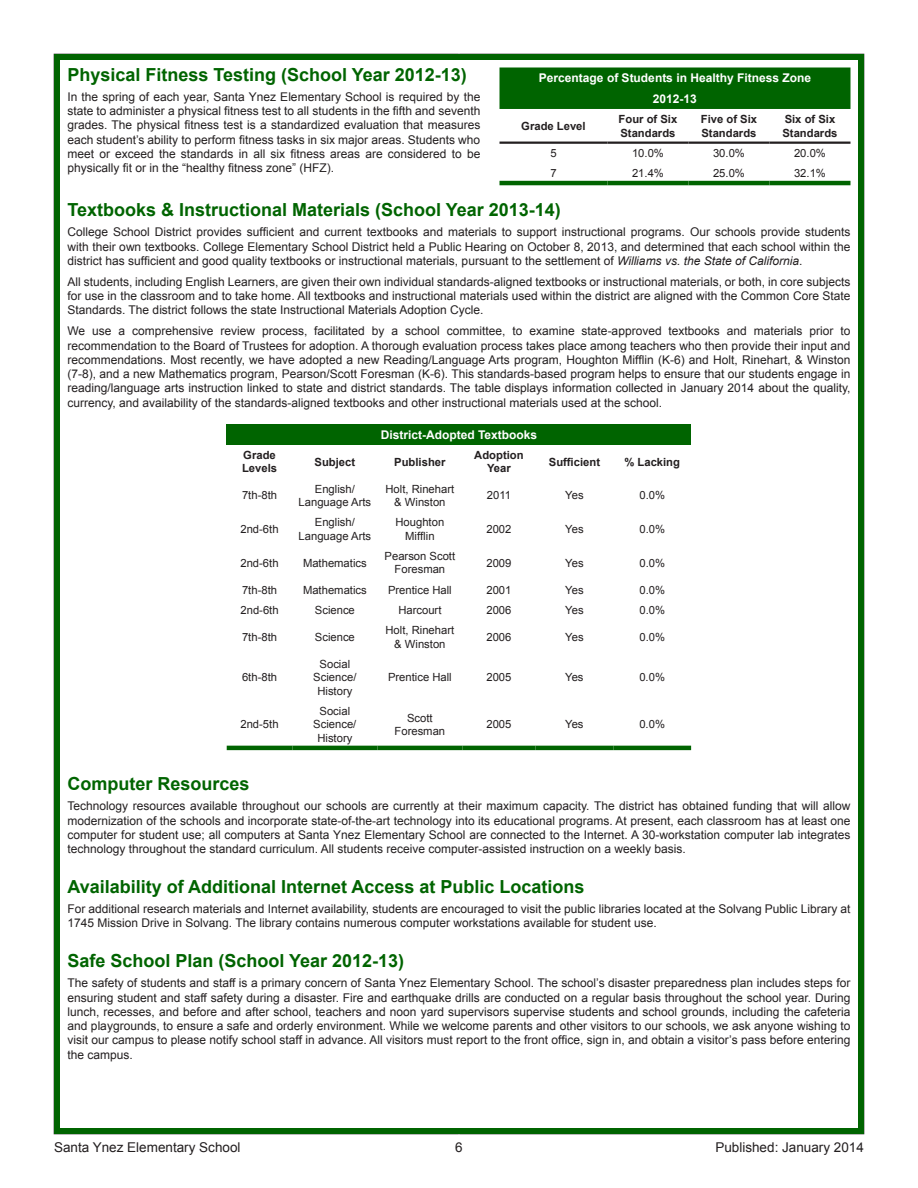
<style>
.page{position:relative;width:918px;height:1188px;background:#fff}
.page>*{position:absolute;margin:0;border:0;box-sizing:border-box;transform-origin:0 0}
.Element_Header{font:700 18px "Arial";color:#006400}
.t1{font:13.5px "Arial";color:#231f20}
.Body_Text_-_Left_Jus{font:12px/14.2px "Arial";color:#231f20;text-align:justify}
.t2{font:700 12px/20.7px "Arial";color:#fff;text-align:center}
.t3{font:11.25px/13.5px "Arial";color:#231f20;text-align:center}
.t4{font:700 11.25px/13.5px "Arial";color:#231f20}
.s1{font-style:italic}
</style>
<div class="page">
<div style="left:54px;top:54px;width:810px;height:1080px;border:6px solid #006400"></div>
<div style="left:227px;top:424px;width:464px;height:21px;background:#006400"></div>
<hr style="left:227px;top:746px;width:65px;height:4px;background:#006400">
<hr style="left:292px;top:746px;width:85px;height:4px;background:#006400">
<hr style="left:377px;top:746px;width:85px;height:4px;background:#006400">
<hr style="left:462px;top:746px;width:74px;height:4px;background:#006400">
<hr style="left:536px;top:746px;width:77px;height:4px;background:#006400">
<hr style="left:613px;top:746px;width:78px;height:4px;background:#006400">
<div style="left:500px;top:68px;width:350px;height:41px;background:#006400"></div>
<hr style="left:770px;top:142px;width:80px;height:2px;background:#231f20">
<hr style="left:688px;top:142px;width:82px;height:2px;background:#231f20">
<hr style="left:608px;top:142px;width:80px;height:2px;background:#231f20">
<hr style="left:500px;top:142px;width:108px;height:2px;background:#231f20">
<hr style="left:500px;top:181px;width:108px;height:4px;background:#006400">
<hr style="left:608px;top:181px;width:80px;height:4px;background:#006400">
<hr style="left:688px;top:181px;width:82px;height:4px;background:#006400">
<hr style="left:770px;top:181px;width:80px;height:4px;background:#006400">
<p class="Element_Header" style="left:68px;top:62px;width:401px">Physical Fitness Testing (School Year 2012-13)</p>
<p class="Body_Text_-_Left_Jus" style="left:68px;top:90px;width:414px">In the spring of each year, Santa Ynez Elementary School is required by the state to administer a physical fitness test to all students in the fifth and seventh grades. The physical fitness test is a standardized evaluation that measures each student’s ability to perform fitness tasks in six major areas. Students who meet or exceed the standards in all six fitness areas are considered to be physically fit or in the “healthy fitness zone” (HFZ).</p>
<p class="Element_Header" style="left:68px;top:198px;width:495px">Textbooks &amp; Instructional Materials (School Year 2013-14)</p>
<p class="Body_Text_-_Left_Jus" style="left:68px;top:225px;width:784px">College School District provides sufficient and current textbooks and materials to support instructional programs. Our schools provide students with their own textbooks. College Elementary School District held a Public Hearing on October 8, 2013, and determined that each school within the district has sufficient and good quality textbooks or instructional materials, pursuant to the settlement of <span class="s1">Williams vs. the State of California</span>.</p>
<p class="Body_Text_-_Left_Jus" style="left:68px;top:275px;width:785px">All students, including English Learners, are given their own individual standards-aligned textbooks or instructional materials, or both, in core subjects for use in the classroom and to take home. All textbooks and instructional materials used within the district are aligned with the Common Core State Standards. The district follows the state Instructional Materials Adoption Cycle.</p>
<p class="Body_Text_-_Left_Jus" style="left:68px;top:324px;width:784px">We use a comprehensive review process, facilitated by a school committee, to examine state-approved textbooks and materials prior to recommendation to the Board of Trustees for adoption. A thorough evaluation process takes place among teachers who then provide their input and recommendations. Most recently, we have adopted a new Reading/Language Arts program, Houghton Mifflin (K-6) and Holt, Rinehart, &amp; Winston (7-8), and a new Mathematics program, Pearson/Scott Foresman (K-6). This standards-based program helps to ensure that our students engage in reading/language arts instruction linked to state and district standards. The table displays information collected in January 2014 about the quality, currency, and availability of the standards-aligned textbooks and other instructional materials used at the school.</p>
<p class="t2" style="left:539px;top:68px;width:274px">Percentage of Students in Healthy Fitness Zone<br>2012-13</p>
<p class="t4" style="left:521px;top:120px;width:66px">Grade Level</p>
<p class="t4" style="left:619px;top:113px;width:60px">Four of Six<br>Standards</p>
<p class="t4" style="left:701px;top:113px;width:58px">Five of Six<br>Standards</p>
<p class="t4" style="left:782px;top:113px;width:57px">Six of Six<br>Standards</p>
<p class="t3" style="left:550px;top:146px;width:8px">5</p>
<p class="t3" style="left:632px;top:146px;width:33px">10.0%</p>
<p class="t3" style="left:713px;top:146px;width:33px">30.0%</p>
<p class="t3" style="left:794px;top:146px;width:33px">20.0%</p>
<p class="t3" style="left:550px;top:166px;width:8px">7</p>
<p class="t3" style="left:632px;top:166px;width:33px">21.4%</p>
<p class="t3" style="left:713px;top:166px;width:33px">25.0%</p>
<p class="t3" style="left:794px;top:166px;width:33px">32.1%</p>
<p class="t2" style="left:381px;top:425px;width:158px">District-Adopted Textbooks</p>
<p class="t4" style="left:242px;top:449px;width:37px">Grade<br>Levels</p>
<p class="t4" style="left:315px;top:455px;width:42px">Subject</p>
<p class="t4" style="left:394px;top:455px;width:53px">Publisher</p>
<p class="t4" style="left:474px;top:449px;width:51px;text-align:center">Adoption<br>Year</p>
<p class="t4" style="left:549px;top:455px;width:53px">Sufficient</p>
<p class="t4" style="left:624px;top:455px;width:57px">% Lacking</p>
<p class="t3" style="left:242px;top:489px;width:37px">7th-8th</p>
<p class="t3" style="left:299px;top:482px;width:74px">English/<br>Language Arts</p>
<p class="t3" style="left:386px;top:482px;width:70px">Holt, Rinehart &amp; Winston</p>
<p class="t3" style="left:487px;top:489px;width:26px">2011</p>
<p class="t3" style="left:565px;top:489px;width:20px">Yes</p>
<p class="t3" style="left:639px;top:489px;width:27px">0.0%</p>
<p class="t3" style="left:240px;top:522px;width:40px">2nd-6th</p>
<p class="t3" style="left:299px;top:516px;width:74px">English/<br>Language Arts</p>
<p class="t3" style="left:396px;top:516px;width:50px">Houghton<br>Mifflin</p>
<p class="t3" style="left:486px;top:522px;width:27px">2002</p>
<p class="t3" style="left:565px;top:522px;width:20px">Yes</p>
<p class="t3" style="left:639px;top:522px;width:27px">0.0%</p>
<p class="t3" style="left:240px;top:556px;width:40px">2nd-6th</p>
<p class="t3" style="left:303px;top:556px;width:65px">Mathematics</p>
<p class="t3" style="left:385px;top:549px;width:72px">Pearson Scott<br>Foresman</p>
<p class="t3" style="left:486px;top:556px;width:27px">2009</p>
<p class="t3" style="left:565px;top:556px;width:20px">Yes</p>
<p class="t3" style="left:639px;top:556px;width:27px">0.0%</p>
<p class="t3" style="left:242px;top:583px;width:37px">7th-8th</p>
<p class="t3" style="left:303px;top:583px;width:65px">Mathematics</p>
<p class="t3" style="left:388px;top:583px;width:65px">Prentice Hall</p>
<p class="t3" style="left:486px;top:583px;width:27px">2001</p>
<p class="t3" style="left:565px;top:583px;width:20px">Yes</p>
<p class="t3" style="left:639px;top:583px;width:27px">0.0%</p>
<p class="t3" style="left:240px;top:603px;width:40px">2nd-6th</p>
<p class="t3" style="left:315px;top:603px;width:42px">Science</p>
<p class="t3" style="left:398px;top:603px;width:45px">Harcourt</p>
<p class="t3" style="left:486px;top:603px;width:27px">2006</p>
<p class="t3" style="left:565px;top:603px;width:20px">Yes</p>
<p class="t3" style="left:639px;top:603px;width:27px">0.0%</p>
<p class="t3" style="left:242px;top:630px;width:37px">7th-8th</p>
<p class="t3" style="left:315px;top:630px;width:42px">Science</p>
<p class="t3" style="left:386px;top:623px;width:70px">Holt, Rinehart &amp; Winston</p>
<p class="t3" style="left:486px;top:630px;width:27px">2006</p>
<p class="t3" style="left:565px;top:630px;width:20px">Yes</p>
<p class="t3" style="left:639px;top:630px;width:27px">0.0%</p>
<p class="t3" style="left:242px;top:671px;width:37px">6th-8th</p>
<p class="t3" style="left:313px;top:657px;width:45px">Social<br>Science/<br>History</p>
<p class="t3" style="left:388px;top:671px;width:65px">Prentice Hall</p>
<p class="t3" style="left:486px;top:671px;width:27px">2005</p>
<p class="t3" style="left:565px;top:671px;width:20px">Yes</p>
<p class="t3" style="left:639px;top:671px;width:27px">0.0%</p>
<p class="t3" style="left:240px;top:718px;width:40px">2nd-5th</p>
<p class="t3" style="left:313px;top:704px;width:45px">Social<br>Science/<br>History</p>
<p class="t3" style="left:395px;top:711px;width:52px">Scott<br>Foresman</p>
<p class="t3" style="left:486px;top:718px;width:27px">2005</p>
<p class="t3" style="left:565px;top:718px;width:20px">Yes</p>
<p class="t3" style="left:639px;top:718px;width:27px">0.0%</p>
<p class="Element_Header" style="left:68px;top:772px;width:184px">Computer Resources</p>
<p class="Body_Text_-_Left_Jus" style="left:68px;top:799px;width:784px">Technology resources available throughout our schools are currently at their maximum capacity. The district has obtained funding that will allow modernization of the schools and incorporate state-of-the-art technology into its educational programs. At present, each classroom has at least one computer for student use; all computers at Santa Ynez Elementary School are connected to the Internet. A 30-workstation computer lab integrates technology throughout the standard curriculum. All students receive computer-assisted instruction on a weekly basis.</p>
<p class="Element_Header" style="left:68px;top:875px;width:519px">Availability of Additional Internet Access at Public Locations</p>
<p class="Body_Text_-_Left_Jus" style="left:68px;top:902px;width:784px">For additional research materials and Internet availability, students are encouraged to visit the public libraries located at the Solvang Public Library at<br>1745 Mission Drive in Solvang. The library contains numerous computer workstations available for student use.</p>
<p class="Element_Header" style="left:68px;top:949px;width:338px">Safe School Plan (School Year 2012-13)</p>
<p class="Body_Text_-_Left_Jus" style="left:68px;top:976px;width:785px">The safety of students and staff is a primary concern of Santa Ynez Elementary School. The school’s disaster preparedness plan includes steps for ensuring student and staff safety during a disaster. Fire and earthquake drills are conducted on a regular basis throughout the school year. During lunch, recesses, and before and after school, teachers and noon yard supervisors supervise students and school grounds, including the cafeteria and playgrounds, to ensure a safe and orderly environment. While we welcome parents and other visitors to our schools, we ask anyone wishing to visit our campus to please notify school staff in advance. All visitors must report to the front office, sign in, and obtain a visitor’s pass before entering the campus.</p>
<p class="t1" style="left:54px;top:1138px;width:188px">Santa Ynez Elementary School</p>
<p class="t1" style="left:455px;top:1138px;width:9px">6</p>
<p class="t1" style="left:715px;top:1138px;width:150px">Published: January 2014</p>
</div>
